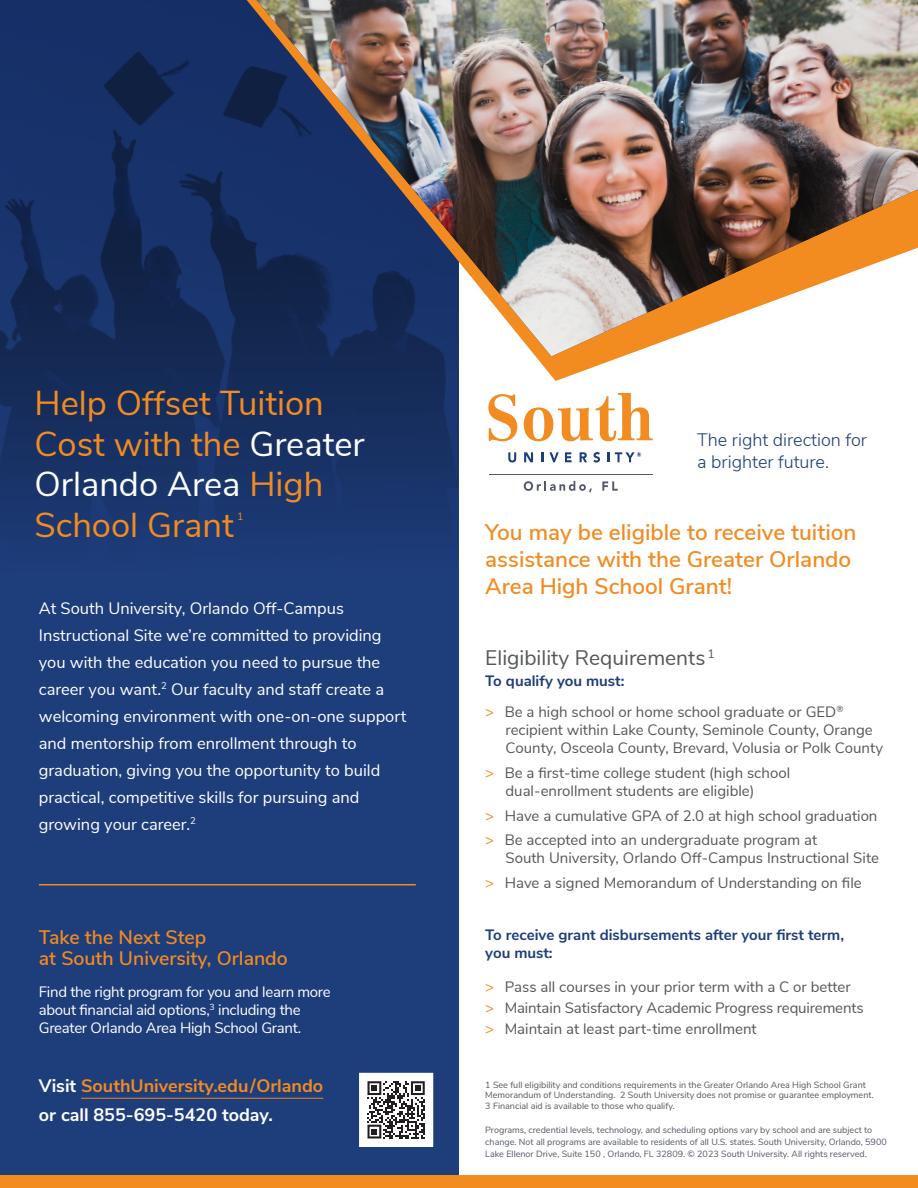
<style>
.page{position:relative;width:918px;height:1188px;background:#fff}
.page>*{position:absolute;margin:0;border:0;box-sizing:border-box;transform-origin:0 0}
.t1{font:34.5px/40.5px "Nunito Sans";color:#f28b20}
.t2{font:600 22.5px/27px "Nunito Sans";color:#f28b20}
.t3{font:21px "Nunito Sans";color:#545759}
.t4{font:600 19.5px/21px "Nunito Sans";color:#f28b20}
.t5{font:700 18px/28.5px "Nunito Sans";color:#fff}
.t6{font:300 18px/21.6px "Nunito Sans";color:#1e3d7b}
.t7{font:16.5px/27px "Nunito Sans";color:#fff}
.t8{font:15px/18px "Nunito Sans";color:#545759}
.t9{font:15px/18px "Nunito Sans";letter-spacing:-.02em;color:#fff}
.t10{font:700 15px/18px "Nunito Sans";color:#1e3d7b}
.t11{font:10.5px "Nunito Sans";color:#f28b20}
.t12{font:9px/12px "Nunito Sans";color:#53576d}
.t13{font:9px/10.5px "Nunito Sans";color:#545759}
.s1{color:#fff}
.s2{color:#f28b20}
</style>
<div class="page">
<div style="left:0;top:0;width:459px;height:1180px;background:#1e3d7b"></div>
<img style="left:0;top:0;width:459px;height:523px">
<svg style="left:247px;top:0;width:376px;height:381px"></svg>
<img style="left:257px;top:0;width:661px;height:356px">
<div style="left:0;top:1175px;width:918px;height:13px;background:#f28b20"></div>
<hr style="left:39px;top:884px;width:377px;height:1px;background:#f28b20">
<hr style="left:81px;top:1098px;width:242px;height:1px;background:#f28b20">
<svg style="left:359px;top:1072px;width:75px;height:75px;background:#b7b6b8"></svg>
<svg style="left:508px;top:452px;width:8px;height:11px"></svg>
<svg style="left:524px;top:452px;width:9px;height:10px"></svg>
<svg style="left:541px;top:452px;width:2px;height:10px"></svg>
<svg style="left:549px;top:452px;width:10px;height:10px"></svg>
<svg style="left:565px;top:452px;width:7px;height:10px"></svg>
<svg style="left:580px;top:452px;width:7px;height:10px"></svg>
<svg style="left:593px;top:452px;width:7px;height:11px"></svg>
<svg style="left:607px;top:452px;width:2px;height:10px"></svg>
<svg style="left:488px;top:394px;width:29px;height:47px"></svg>
<svg style="left:524px;top:393px;width:129px;height:48px"></svg>
<svg style="left:524px;top:481px;width:68px;height:11px"></svg>
<svg style="left:602px;top:481px;width:16px;height:10px"></svg>
<hr style="left:489px;top:474px;width:163px;height:1px;background:#53576d">
<svg style="left:615px;top:452px;width:26px;height:10px"></svg>
<p class="t1" style="left:35px;top:381px;width:332px">Help Offset Tuition<br>Cost with the <span class="s1">Greater<br>Orlando Area</span> High<br>School Grant</p>
<p class="t11" style="left:237px;top:509px;width:8px">1</p>
<p class="t7" style="left:39px;top:594px;width:369px">At South University, Orlando Off-Campus Instructional Site we’re committed to providing you with the education you need to pursue the career you want.<sup>2</sup> Our faculty and staff create a welcoming environment with one-on-one support and mentorship from enrollment through to graduation, giving you the opportunity to build practical, competitive skills for pursuing and growing your career.<sup>2</sup></p>
<p class="t4" style="left:39px;top:926px;width:250px">Take the Next Step<br>at South University, Orlando</p>
<p class="t9" style="left:39px;top:982px;width:293px">Find the right program for you and learn more about financial aid options,<sup>3</sup> including the<br>Greater Orlando Area High School Grant.</p>
<p class="t5" style="left:39px;top:1071px;width:286px">Visit <span class="s2">SouthUniversity.edu/Orlando </span>or call 855-695-5420 today.</p>
<p class="t6" style="left:697px;top:428px;width:171px">The right direction for a brighter future.</p>
<p class="t2" style="left:485px;top:518px;width:373px">You may be eligible to receive tuition assistance with the Greater Orlando<br>Area High School Grant!</p>
<p class="t3" style="left:485px;top:642px;width:231px">Eligibility Requirements <sup>1</sup></p>
<p class="t10" style="left:485px;top:671px;width:141px">To qualify you must:</p>
<p class="t8" style="left:506px;top:702px;width:379px;text-indent:-20px"><span class="s2">&gt;</span> Be a high school or home school graduate or GED<sup>® </sup>recipient within Lake County, Seminole County, Orange<br>County, Osceola County, Brevard, Volusia or Polk County</p>
<p class="t8" style="left:506px;top:763px;width:286px;text-indent:-20px"><span class="s2">&gt;</span> Be a first-time college student (high school dual-enrollment students are eligible)</p>
<p class="t8" style="left:485px;top:806px;width:394px"><span class="s2">&gt;</span> Have a cumulative GPA of 2.0 at high school graduation</p>
<p class="t8" style="left:506px;top:830px;width:375px;text-indent:-20px"><span class="s2">&gt;</span> Be accepted into an undergraduate program at<br>South University, Orlando Off-Campus Instructional Site</p>
<p class="t8" style="left:485px;top:873px;width:378px"><span class="s2">&gt;</span> Have a signed Memorandum of Understanding on file</p>
<p class="t10" style="left:485px;top:925px;width:360px">To receive grant disbursements after your first term, you must:</p>
<p class="t8" style="left:485px;top:977px;width:367px"><span class="s2">&gt;</span> Pass all courses in your prior term with a C or better</p>
<p class="t8" style="left:485px;top:998px;width:380px"><span class="s2">&gt;</span> Maintain Satisfactory Academic Progress requirements</p>
<p class="t8" style="left:485px;top:1019px;width:273px"><span class="s2">&gt;</span> Maintain at least part-time enrollment</p>
<p class="t13" style="left:485px;top:1079px;width:390px">1 See full eligibility and conditions requirements in the Greater Orlando Area High School Grant<br>Memorandum of Understanding. 2 South University does not promise or guarantee employment.<br>3 Financial aid is available to those who qualify.</p>
<p class="t12" style="left:485px;top:1123px;width:403px">Programs, credential levels, technology, and scheduling options vary by school and are subject to change. Not all programs are available to residents of all U.S. states. South University, Orlando, 5900<br>Lake Ellenor Drive, Suite 150 , Orlando, FL 32809. © 2023 South University. All rights reserved.</p>
</div>
